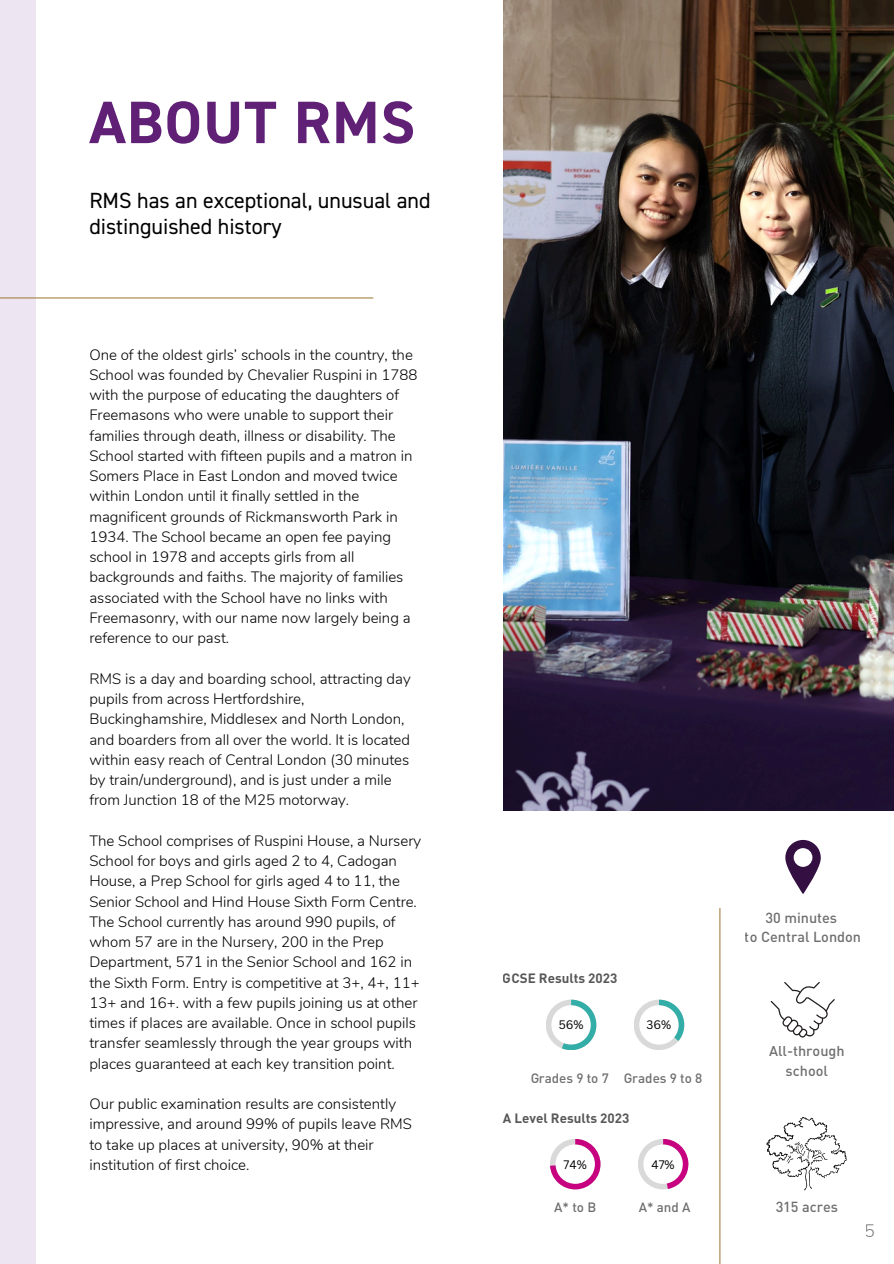
<style>
.page{position:relative;width:894px;height:1264px;background:#fff}
.page>*{position:absolute;margin:0;border:0;box-sizing:border-box;transform-origin:0 0}
.t1{font:700 60px "DIN2014";letter-spacing:.02em;color:#602076}
.t2{font:21.9px/25.8px "DIN2014";color:#000}
.t3{font:300 18px "Nunito";color:#000}
.t4{font:300 15px/20.2px "Nunito";color:#000}
.t5{font:500 14.4px/19.8px "DIN";color:#000;text-align:center}
.t6{font:700 13.35px "DIN";color:#000}
.t7{font:500 13.35px "DIN";color:#000}
.t8{font:12px "Canva Sans";color:#000}
</style>
<div class="page">
<img style="left:503px;top:0;width:390px;height:810px">
<div style="left:0;top:0;width:36px;height:1263px;background:#ede6f2"></div>
<hr style="left:0;top:297px;width:373px;height:1px;background:#a68245">
<svg style="left:550px;top:1139px;width:50px;height:50px"></svg>
<svg style="left:638px;top:1139px;width:50px;height:50px"></svg>
<svg style="left:546px;top:999px;width:50px;height:51px"></svg>
<svg style="left:634px;top:999px;width:50px;height:51px"></svg>
<svg style="left:785px;top:840px;width:35px;height:54px"></svg>
<svg style="left:770px;top:982px;width:64px;height:55px"></svg>
<svg style="left:766px;top:1117px;width:81px;height:73px"></svg>
<hr style="left:719px;top:908px;width:1px;height:355px;background:#a68245">
<h4 class="t1" style="left:89px;top:86px;width:327px">ABOUT RMS</h4>
<p class="t2" style="left:89px;top:188px;width:342px">RMS has an exceptional, unusual and distinguished history</p>
<h2 class="t4" style="left:89px;top:344px;width:329px">One of the oldest girls’ schools in the country, the School was founded by Chevalier Ruspini in 1788 with the purpose of educating the daughters of Freemasons who were unable to support their families through death, illness or disability. The School started with fifteen pupils and a matron in Somers Place in East London and moved twice within London until it finally settled in the magnificent grounds of Rickmansworth Park in 1934. The School became an open fee paying school in 1978 and accepts girls from all backgrounds and faiths. The majority of families associated with the School have no links with Freemasonry, with our name now largely being a reference to our past.</h2>
<h4 class="t4" style="left:89px;top:668px;width:323px">RMS is a day and boarding school, attracting day pupils from across Hertfordshire, Buckinghamshire, Middlesex and North London, and boarders from all over the world. It is located within easy reach of Central London (30 minutes by train/underground), and is just under a mile from Junction 18 of the M25 motorway.</h4>
<h4 class="t4" style="left:89px;top:830px;width:333px">The School comprises of Ruspini House, a Nursery School for boys and girls aged 2 to 4, Cadogan House, a Prep School for girls aged 4 to 11, the Senior School and Hind House Sixth Form Centre.<br>The School currently has around 990 pupils, of whom 57 are in the Nursery, 200 in the Prep Department, 571 in the Senior School and 162 in the Sixth Form. Entry is competitive at 3+, 4+, 11+ 13+ and 16+. with a few pupils joining us at other times if places are available. Once in school pupils transfer seamlessly through the year groups with places guaranteed at each key transition point.</h4>
<h4 class="t4" style="left:89px;top:1094px;width:324px">Our public examination results are consistently impressive, and around 99% of pupils leave RMS to take up places at university, 90% at their institution of first choice.</h4>
<p class="t6" style="left:502px;top:969px;width:116px">GCSE Results 2023</p>
<p class="t8" style="left:558px;top:1016px;width:26px">56%</p>
<p class="t8" style="left:646px;top:1016px;width:26px">36%</p>
<p class="t7" style="left:530px;top:1069px;width:174px">Grades 9 to 7 Grades 9 to 8</p>
<p class="t6" style="left:502px;top:1108px;width:128px">A Level Results 2023</p>
<p class="t8" style="left:563px;top:1155px;width:25px">74%</p>
<p class="t8" style="left:651px;top:1155px;width:25px">47%</p>
<p class="t7" style="left:554px;top:1199px;width:43px">A* to B</p>
<p class="t7" style="left:638px;top:1199px;width:53px">A* and A</p>
<p class="t5" style="left:744px;top:907px;width:118px">30 minutes<br>to Central London</p>
<p class="t5" style="left:768px;top:1040px;width:77px">All-through school</p>
<p class="t5" style="left:775px;top:1196px;width:64px">315 acres</p>
<p class="t3" style="left:864px;top:1218px;width:12px">5</p>
</div>
